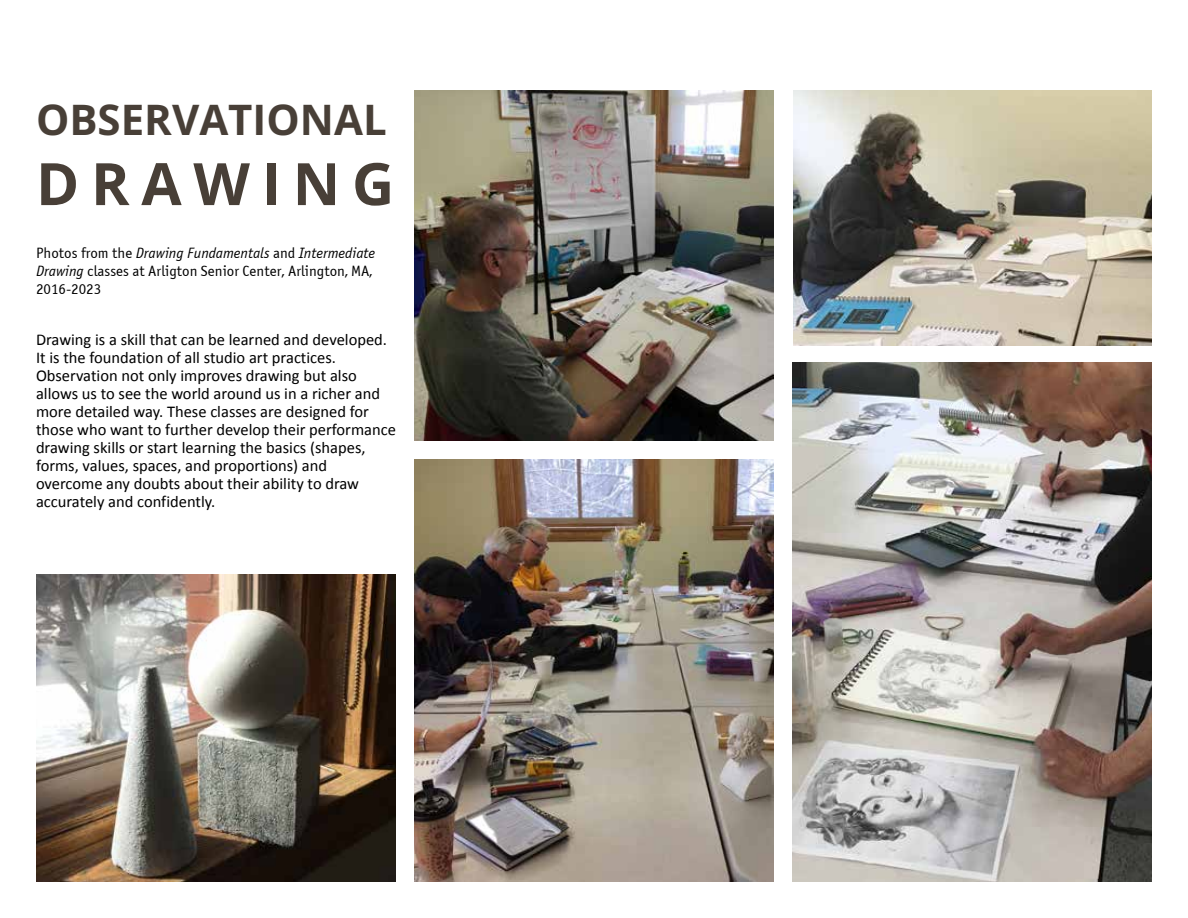
<style>
.page{position:relative;width:1188px;height:918px;background:#fff}
.page>*{position:absolute;margin:0;border:0;box-sizing:border-box;transform-origin:0 0}
.t1{font:700 58.5px "Open Sans";letter-spacing:.2em;color:#483f37}
.t2{font:700 42px "Open Sans";color:#483f37}
.t3{font:16.5px/18px "Calibri";color:#000}
.t4{font:15px/18px "Officina Sans C";color:#000}
.s1{font-style:italic}
</style>
<div class="page">
<img style="left:793px;top:90px;width:359px;height:256px">
<img style="left:414px;top:90px;width:359px;height:351px">
<img style="left:414px;top:459px;width:360px;height:423px">
<img style="left:36px;top:574px;width:360px;height:308px">
<img style="left:792px;top:362px;width:360px;height:520px">
<h2 class="t2" style="left:36px;top:91px;width:352px">OBSERVATIONAL</h2>
<h1 class="t1" style="left:36px;top:144px;width:360px">DRAWING</h1>
<p class="t4" style="left:36px;top:244px;width:341px">Photos from the <span class="s1">Drawing Fundamentals</span> and <span class="s1">Intermediate<br>Drawing</span> classes at Arligton Senior Center, Arlington, MA,<br>2016-2023</p>
<p class="t3" style="left:36px;top:331px;width:361px">Drawing is a skill that can be learned and developed.<br>It is the foundation of all studio art practices.<br>Observation not only improves drawing but also allows us to see the world around us in a richer and more detailed way. These classes are designed for those who want to further develop their performance drawing skills or start learning the basics (shapes, forms, values, spaces, and proportions) and overcome any doubts about their ability to draw accurately and confidently.</p>
</div>
